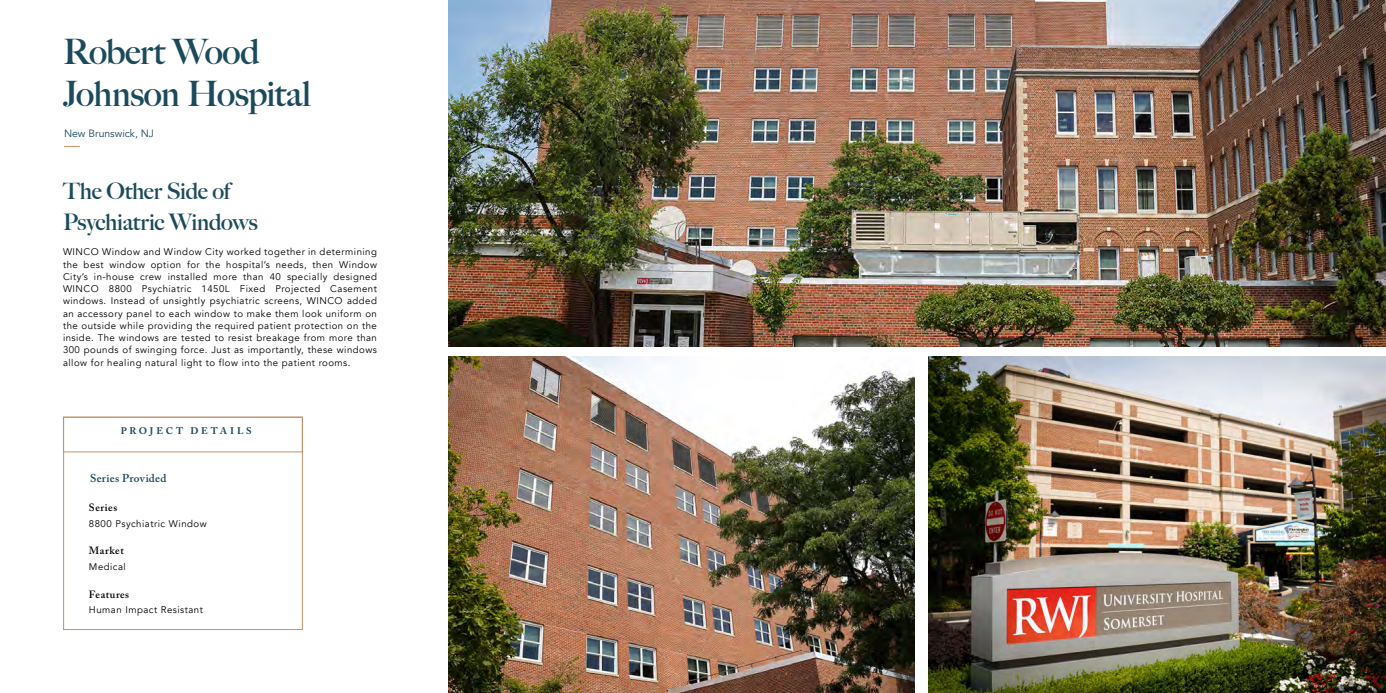
<style>
.page{position:relative;width:1386px;height:693px;background:#fff}
.page>*{position:absolute;margin:0;border:0;box-sizing:border-box;transform-origin:0 0}
.t1{font:700 35px/42px "Big Caslon FB";letter-spacing:-.01em;color:#1a4a5b}
.t2{font:700 22.75px/31.2px "Big Caslon FB";letter-spacing:-.015em;color:#1a4a5b}
.t3{font:600 11.38px "Adobe Caslon Pro";letter-spacing:.025em;color:#1a4a5b}
.t4{font:600 10.5px "Adobe Caslon Pro";letter-spacing:.05em;color:#000}
.t5{font:10.5px "Avenir";letter-spacing:-.005em;color:#1a4a5b}
.t6{font:9.62px/12.2px "Avenir";letter-spacing:.05em;color:#000;text-align:justify}
.t7{font:700 9.62px "Adobe Caslon Pro";letter-spacing:.29em;color:#1a4a5b}
</style>
<div class="page">
<div style="left:63px;top:417px;width:240px;height:213px;border:1px solid #c39267"></div>
<div style="left:63px;top:417px;width:240px;height:35px;border:1px solid #c39267"></div>
<img style="left:449px;top:0;width:937px;height:346px">
<img style="left:449px;top:356px;width:466px;height:337px">
<img style="left:928px;top:356px;width:458px;height:337px">
<svg style="left:64px;top:146px;width:16px;height:1px"></svg>
<h1 class="t1" style="left:63px;top:31px;width:250px">Robert Wood<br>Johnson Hospital</h1>
<p class="t5" style="left:64px;top:127px;width:91px">New Brunswick, NJ</p>
<h2 class="t2" style="left:63px;top:175px;width:196px">The Other Side of<br>Psychiatric Windows</h2>
<p class="t6" style="left:63px;top:246px;width:316px">WINCO Window and Window City worked together in determining the best window option for the hospital’s needs, then Window City’s in-house crew installed more than 40 specially designed WINCO 8800 Psychiatric 1450L Fixed Projected Casement windows. Instead of unsightly psychiatric screens, WINCO added an accessory panel to each window to make them look uniform on the outside while providing the required patient protection on the inside. The windows are tested to resist breakage from more than 300 pounds of swinging force. Just as importantly, these windows allow for healing natural light to flow into the patient rooms.</p>
<p class="t7" style="left:121px;top:425px;width:133px">PROJECT DETAILS</p>
<p class="t3" style="left:90px;top:472px;width:78px">Series Provided</p>
<p class="t4" style="left:89px;top:501px;width:30px">Series</p>
<p class="t6" style="left:89px;top:518px;width:119px">8800 Psychiatric Window</p>
<p class="t4" style="left:89px;top:545px;width:36px">Market</p>
<p class="t6" style="left:89px;top:561px;width:38px">Medical</p>
<p class="t4" style="left:89px;top:588px;width:42px">Features</p>
<p class="t6" style="left:89px;top:604px;width:116px">Human Impact Resistant</p>
</div>
